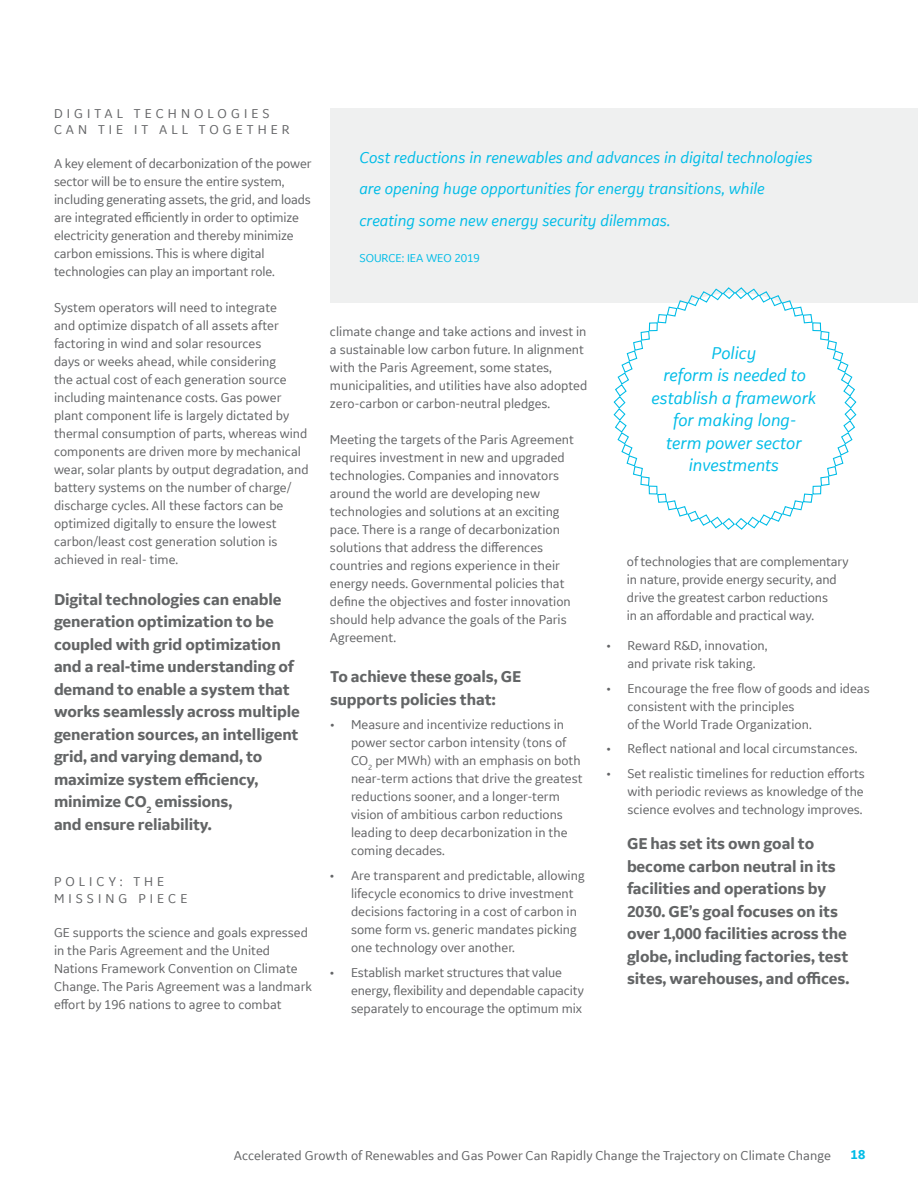
<style>
.page{position:relative;width:918px;height:1188px;background:#fff}
.page>*{position:absolute;margin:0;border:0;box-sizing:border-box;transform-origin:0 0}
.t1{font:italic 18px/22.5px "GE Inspira Sans";color:#00bce7;text-align:center}
.t2{font:700 16.5px/22.5px "GE Inspira Sans";letter-spacing:-.01em;color:#636566}
.t3{font:italic 16.5px/31.5px "GE Inspira Sans";color:#00bce7}
.t4{font:13.5px/18px "GE Inspira Sans";color:#636466}
.t5{font:13.5px/16.2px "GE Inspira Sans";letter-spacing:.3em;color:#636466}
.t6{font:700 13.5px "GE Inspira Sans";color:#00bce7}
.t7{font:12px "GE Inspira Sans";color:#00bce7}
</style>
<div class="page">
<div style="left:330px;top:108px;width:588px;height:195px;background:#eff0f0"></div>
<div style="left:812px;top:486px;width:9px;height:9px;border:1px solid #00bce7"></div>
<svg style="left:820px;top:330px;width:37px;height:157px"></svg>
<div style="left:812px;top:322px;width:9px;height:9px;border:1px solid #00bce7"></div>
<svg style="left:657px;top:287px;width:156px;height:37px"></svg>
<div style="left:649px;top:322px;width:9px;height:9px;border:1px solid #00bce7"></div>
<svg style="left:613px;top:330px;width:37px;height:157px"></svg>
<div style="left:649px;top:486px;width:9px;height:9px;border:1px solid #00bce7"></div>
<svg style="left:657px;top:493px;width:156px;height:37px"></svg>
<p class="t5" style="left:54px;top:105px;width:237px">DIGITAL TECHNOLOGIES<br>CAN TIE IT ALL TOGETHER</p>
<p class="t4" style="left:54px;top:154px;width:259px">A key element of decarbonization of the power sector will be to ensure the entire system, including generating assets, the grid, and loads are integrated efficiently in order to optimize electricity generation and thereby minimize carbon emissions. This is where digital technologies can play an important role.</p>
<p class="t4" style="left:54px;top:298px;width:256px">System operators will need to integrate<br>and optimize dispatch of all assets after factoring in wind and solar resources<br>days or weeks ahead, while considering<br>the actual cost of each generation source including maintenance costs. Gas power plant component life is largely dictated by thermal consumption of parts, whereas wind components are driven more by mechanical wear, solar plants by output degradation, and battery systems on the number of charge/ discharge cycles. All these factors can be optimized digitally to ensure the lowest carbon/least cost generation solution is achieved in real- time.</p>
<p class="t2" style="left:54px;top:588px;width:247px">Digital technologies can enable generation optimization to be coupled with grid optimization and a real-time understanding of demand to enable a system that works seamlessly across multiple generation sources, an intelligent grid, and varying demand, to maximize system efficiency, minimize CO<sub>2</sub> emissions,<br>and ensure reliability.</p>
<p class="t5" style="left:54px;top:873px;width:135px">POLICY: THE<br>MISSING PIECE</p>
<p class="t4" style="left:54px;top:923px;width:259px">GE supports the science and goals expressed in the Paris Agreement and the United Nations Framework Convention on Climate Change. The Paris Agreement was a landmark effort by 196 nations to agree to combat</p>
<p class="t3" style="left:359px;top:141px;width:455px">Cost reductions in renewables and advances in digital technologies are opening huge opportunities for energy transitions, while creating some new energy security dilemmas.</p>
<p class="t7" style="left:359px;top:250px;width:122px">SOURCE: IEA WEO 2019</p>
<p class="t4" style="left:330px;top:322px;width:259px">climate change and take actions and invest in a sustainable low carbon future. In alignment with the Paris Agreement, some states, municipalities, and utilities have also adopted zero-carbon or carbon-neutral pledges.</p>
<p class="t4" style="left:330px;top:430px;width:245px">Meeting the targets of the Paris Agreement requires investment in new and upgraded technologies. Companies and innovators around the world are developing new technologies and solutions at an exciting pace. There is a range of decarbonization solutions that address the differences countries and regions experience in their energy needs. Governmental policies that define the objectives and foster innovation should help advance the goals of the Paris Agreement.</p>
<p class="t2" style="left:330px;top:665px;width:193px">To achieve these goals, GE supports policies that:</p>
<p class="t4" style="left:351px;top:716px;width:233px;text-indent:-21px">• Measure and incentivize reductions in power sector carbon intensity (tons of CO<sub>2</sub> per MWh) with an emphasis on both near-term actions that drive the greatest reductions sooner, and a longer-term vision of ambitious carbon reductions leading to deep decarbonization in the coming decades.</p>
<p class="t4" style="left:351px;top:866px;width:235px;text-indent:-21px">• Are transparent and predictable, allowing lifecycle economics to drive investment decisions factoring in a cost of carbon in some form vs. generic mandates picking one technology over another.</p>
<p class="t4" style="left:351px;top:963px;width:235px;text-indent:-21px">• Establish market structures that value energy, flexibility and dependable capacity separately to encourage the optimum mix</p>
<h1 class="t1" style="left:652px;top:341px;width:166px">Policy<br>reform is needed to establish a framework for making long-<br>term power sector investments</h1>
<p class="t4" style="left:627px;top:552px;width:223px">of technologies that are complementary in nature, provide energy security, and drive the greatest carbon reductions<br>in an affordable and practical way.</p>
<p class="t4" style="left:627px;top:636px;width:141px;text-indent:-21px">• Reward R&amp;D, innovation, and private risk taking.</p>
<p class="t4" style="left:627px;top:679px;width:244px;text-indent:-21px">• Encourage the free flow of goods and ideas consistent with the principles<br>of the World Trade Organization.</p>
<p class="t4" style="left:606px;top:739px;width:253px">• Reflect national and local circumstances.</p>
<p class="t4" style="left:627px;top:764px;width:239px;text-align:justify;text-indent:-21px">• Set realistic timelines for reduction efforts with periodic reviews as knowledge of the science evolves and technology improves.</p>
<p class="t2" style="left:627px;top:832px;width:224px">GE has set its own goal to become carbon neutral in its facilities and operations by<br>2030. GE’s goal focuses on its over 1,000 facilities across the globe, including factories, test sites, warehouses, and offices.</p>
<p class="t4" style="left:234px;top:1146px;width:599px">Accelerated Growth of Renewables and Gas Power Can Rapidly Change the Trajectory on Climate Change</p>
<p class="t6" style="left:851px;top:1146px;width:16px">18</p>
</div>
